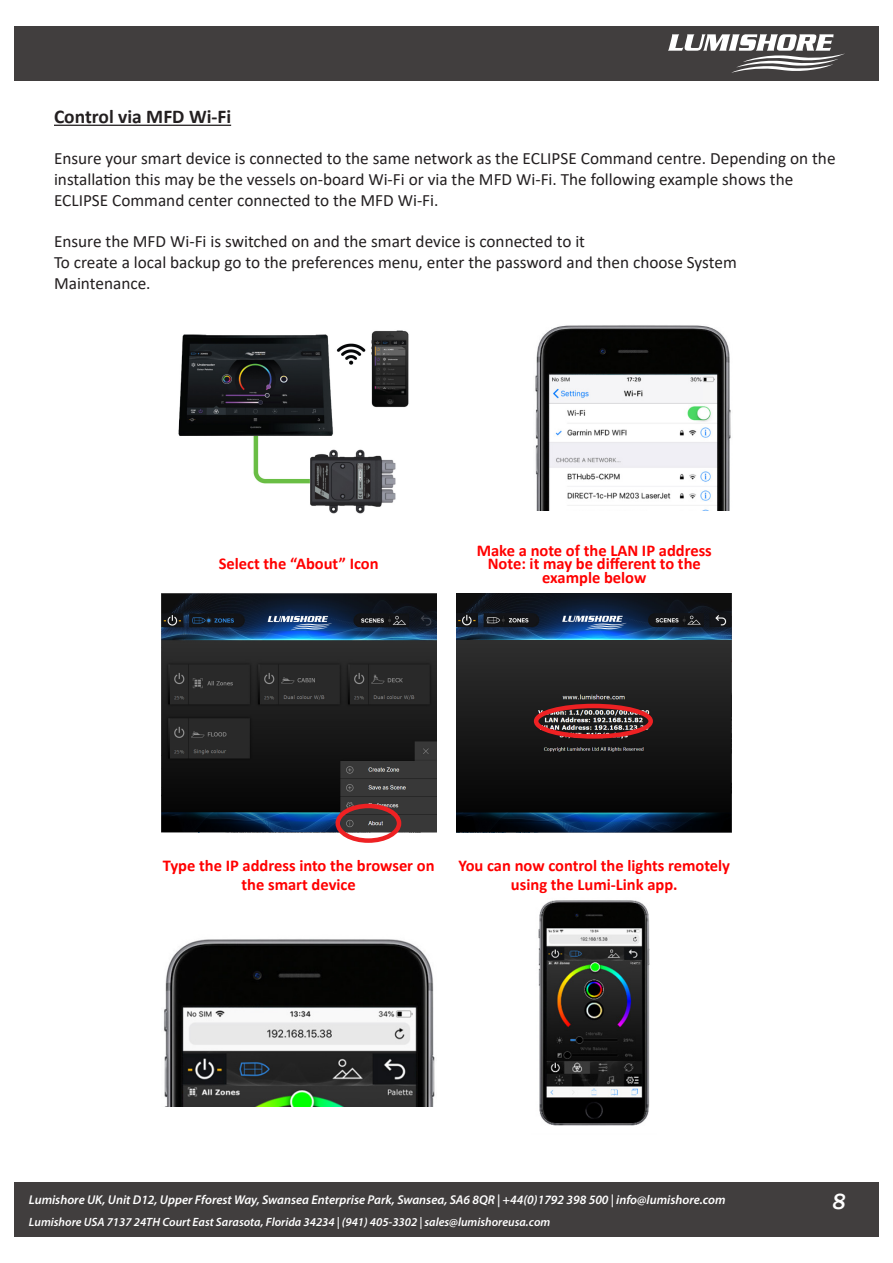
<style>
.page{position:relative;width:893px;height:1263px;background:#fff}
.page>*{position:absolute;margin:0;border:0;box-sizing:border-box;transform-origin:0 0}
.t1{font:italic 500 22.5px "Franklin Gothic";color:#fff}
.t2{font:700 19.5px "Calibri";color:#231f20}
.t3{font:17.25px/20.7px "Calibri";color:#231f20}
.t4{font:700 16.5px/19.8px "Calibri";color:#f00;text-align:center}
.t5{font:italic 600 12.75px "Myriad Pro";color:#fff}
.t6{font:italic 600 12px "Myriad Pro";color:#fff}
</style>
<div class="page">
<div style="left:14px;top:1183px;width:864px;height:54px;background:#413e3e"></div>
<div style="left:14px;top:26px;width:864px;height:54px;background:#413e3e"></div>
<svg style="left:668px;top:34px;width:177px;height:39px"></svg>
<hr style="left:54px;top:125px;width:177px;height:1px;background:#231f20">
<img style="left:535px;top:325px;width:196px;height:186px">
<img style="left:161px;top:593px;width:275px;height:239px">
<img style="left:457px;top:594px;width:275px;height:238px">
<div style="left:335px;top:804px;width:66px;height:39px;border:4px solid #ee2123;border-radius:50%"></div>
<div style="left:534px;top:704px;width:119px;height:35px;border:4px solid #ee2123;border-radius:50%"></div>
<img style="left:164px;top:939px;width:271px;height:168px">
<img style="left:538px;top:900px;width:112px;height:226px">
<img style="left:178px;top:330px;width:231px;height:184px">
<p class="t2" style="left:54px;top:103px;width:179px">Control via MFD Wi-Fi</p>
<p class="t3" style="left:54px;top:148px;width:783px">Ensure your smart device is connected to the same network as the ECLIPSE Command centre. Depending on the</p>
<p class="t3" style="left:54px;top:169px;width:741px">installation this may be the vessels on-board Wi-Fi or via the MFD Wi-Fi. The following example shows the<br>ECLIPSE Command center connected to the MFD Wi-Fi.</p>
<p class="t3" style="left:54px;top:231px;width:533px">Ensure the MFD Wi-Fi is switched on and the smart device is connected to it</p>
<p class="t3" style="left:54px;top:251px;width:684px">To create a local backup go to the preferences menu, enter the password and then choose System</p>
<p class="t3" style="left:54px;top:272px;width:98px">Maintenance.</p>
<p class="t4" style="left:219px;top:554px;width:161px">Select the “About” Icon</p>
<p class="t4" style="left:477px;top:540px;width:237px">Make a note of the LAN IP address</p>
<p class="t4" style="left:488px;top:553px;width:215px">Note: it may be different to the</p>
<p class="t4" style="left:542px;top:567px;width:106px">example below</p>
<p class="t4" style="left:163px;top:855px;width:273px">Type the IP address into the browser on the smart device</p>
<p class="t4" style="left:458px;top:855px;width:273px">You can now control the lights remotely using the Lumi-Link app.</p>
<p class="t5" style="left:29px;top:1191px;width:698px">Lumishore UK, Unit D12, Upper Fforest Way, Swansea Enterprise Park, Swansea, SA6 8QR | +44(0)1792 398 500 | info@lumishore.com</p>
<p class="t6" style="left:29px;top:1214px;width:523px">Lumishore USA 7137 24TH Court East Sarasota, Florida 34234 | (941) 405-3302 | sales@lumishoreusa.com</p>
<h1 class="t1" style="left:832px;top:1188px;width:15px">8</h1>
</div>
